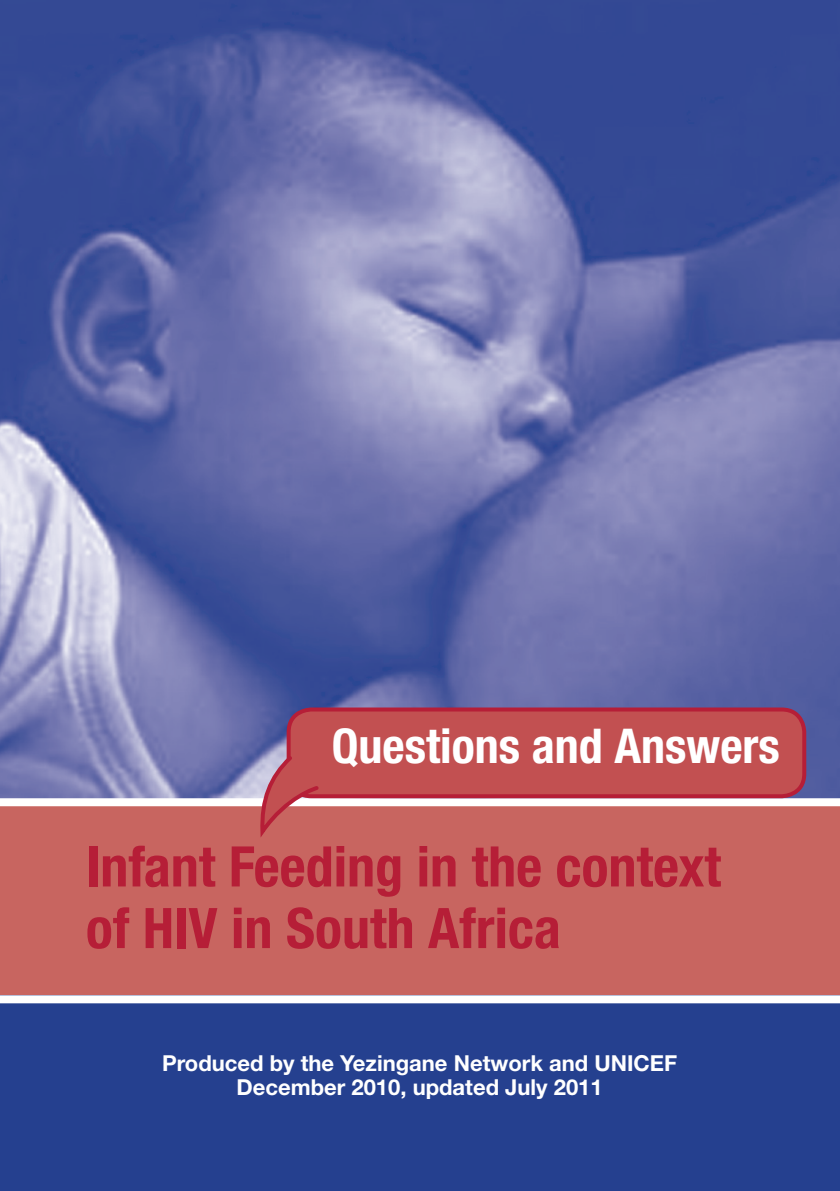
<style>
.page{position:relative;width:840px;height:1191px;background:#fff}
.page>*{position:absolute;margin:0;border:0;box-sizing:border-box;transform-origin:0 0}
.Heading3{font:700 condensed 56px/61.6px "Helvetica Neue LT Std";color:#b61e37}
.Paragraph_Style_1{font:700 condensed 48px "Helvetica Neue LT Std";color:#fff}
.Body1{font:700 22px/24px "Helvetica Neue LT Std";color:#fff;text-align:center}
</style>
<div class="page">
<div style="left:0;top:0;width:839px;height:1191px;background:#25408f"></div>
<div style="left:0;top:802px;width:839px;height:192px;background:#c86560"></div>
<img style="left:0;top:0;width:839px;height:798px">
<div style="left:0;top:798px;width:839px;height:8px;background:#fff"></div>
<div style="left:0;top:995px;width:839px;height:8px;background:#fff"></div>
<div style="left:288px;top:709px;width:515px;height:87px;background:#c25051;border-radius:23px"></div>
<div style="left:286px;top:707px;width:519px;height:91px;border:4px solid #b61e37;border-radius:23px"></div>
<svg style="left:259px;top:752px;width:61px;height:85px"></svg>
<p class="Paragraph_Style_1" style="left:331px;top:717px;width:449px">Questions and Answers</p>
<p class="Heading3" style="left:86px;top:835px;width:636px">Infant Feeding in the context of HIV in South Africa</p>
<p class="Body1" style="left:162px;top:1050px;width:516px">Produced by the Yezingane Network and UNICEF<br>December 2010, updated July 2011</p>
</div>
